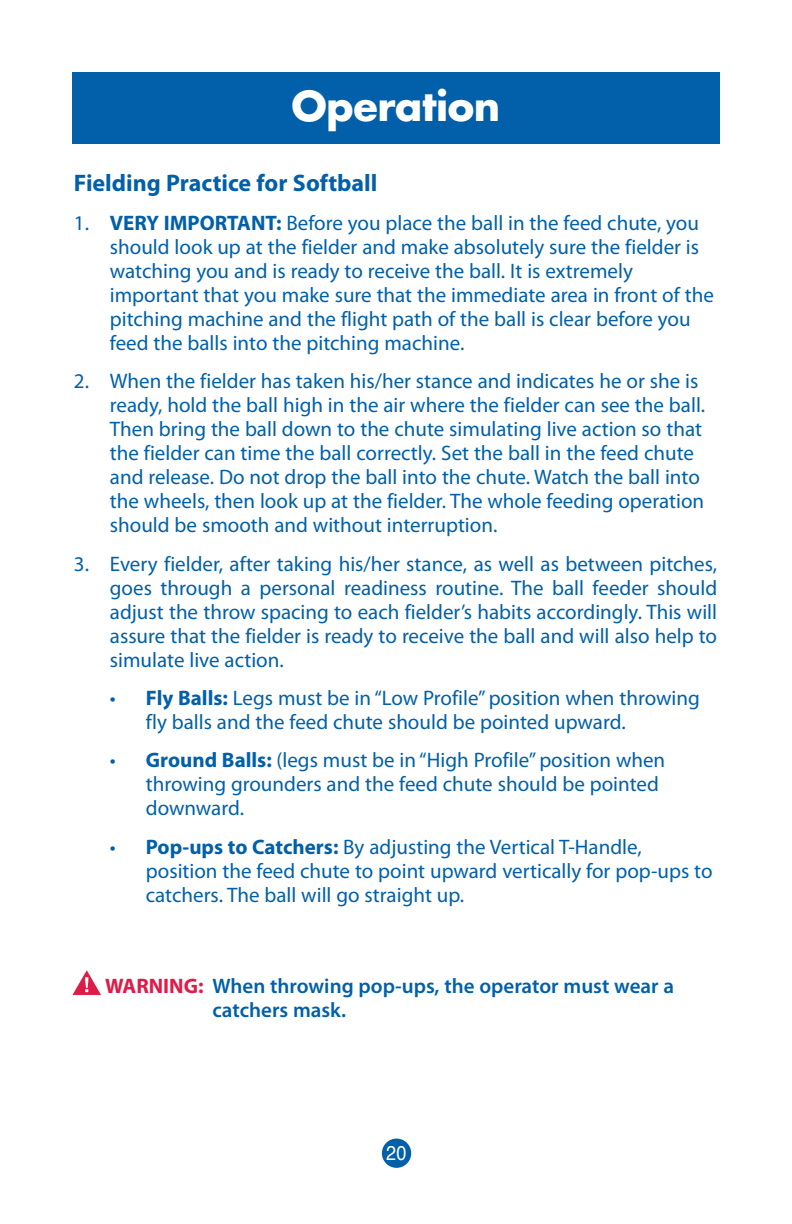
<style>
.page{position:relative;width:792px;height:1224px;background:#fff}
.page>*{position:absolute;margin:0;border:0;box-sizing:border-box;transform-origin:0 0}
.t1{font:700 40px "Futura Std";letter-spacing:-.01em;color:#fff}
.t2{font:700 24px "Myriad Pro";color:#0160a9}
.t3{font:21px/24px "Myriad Pro";color:#0160a9}
.t4{font:600 21px/24px "Myriad Pro";color:#0160a9}
.t5{font:20px "Helvetica";color:#fff;scale:.9 1}
.s1{font-weight:700}
.s2{font-weight:700;color:#df1b48}
</style>
<div class="page">
<div style="left:382px;top:1139px;width:29px;height:29px;background:#0160a9;border-radius:50%"></div>
<div style="left:72px;top:72px;width:648px;height:72px;background:#0160a9"></div>
<svg style="left:72px;top:970px;width:29px;height:25px"></svg>
<h1 class="t1" style="left:292px;top:80px;width:210px">Operation</h1>
<p class="t2" style="left:74px;top:168px;width:305px">Fielding Practice for Softball</p>
<p class="t3" style="left:110px;top:210px;width:605px;text-indent:-36px">1. <span class="s1">VERY IMPORTANT:</span> Before you place the ball in the feed chute, you should look up at the fielder and make absolutely sure the fielder is watching you and is ready to receive the ball. It is extremely important that you make sure that the immediate area in front of the pitching machine and the flight path of the ball is clear before you feed the balls into the pitching machine.</p>
<p class="t3" style="left:110px;top:369px;width:596px;text-indent:-36px">2. When the fielder has taken his/her stance and indicates he or she is ready, hold the ball high in the air where the fielder can see the ball.<br>Then bring the ball down to the chute simulating live action so that the fielder can time the ball correctly. Set the ball in the feed chute and release. Do not drop the ball into the chute. Watch the ball into the wheels, then look up at the fielder. The whole feeding operation should be smooth and without interruption.</p>
<p class="t3" style="left:110px;top:551px;width:609px;text-align:justify;text-indent:-36px">3. Every fielder, after taking his/her stance, as well as between pitches, goes through a personal readiness routine. The ball feeder should adjust the throw spacing to each fielder’s habits accordingly. This will assure that the fielder is ready to receive the ball and will also help to simulate live action.</p>
<p class="t3" style="left:146px;top:686px;width:556px;text-indent:-36px">• <span class="s1">Fly Balls:</span> Legs must be in “Low Profile” position when throwing fly balls and the feed chute should be pointed upward.</p>
<p class="t3" style="left:146px;top:748px;width:521px;text-indent:-36px">• <span class="s1">Ground Balls:</span> (legs must be in “High Profile” position when throwing grounders and the feed chute should be pointed downward.</p>
<p class="t3" style="left:146px;top:834px;width:568px;text-indent:-36px">• <span class="s1">Pop-ups to Catchers:</span> By adjusting the Vertical T-Handle, position the feed chute to point upward vertically for pop-ups to catchers. The ball will go straight up.</p>
<p class="t4" style="left:213px;top:973px;width:463px;text-indent:-107px"><span class="s2">WARNING:</span> When throwing pop-ups, the operator must wear a catchers mask.</p>
<p class="t5" style="left:386px;top:1138px;width:24px">20</p>
</div>
